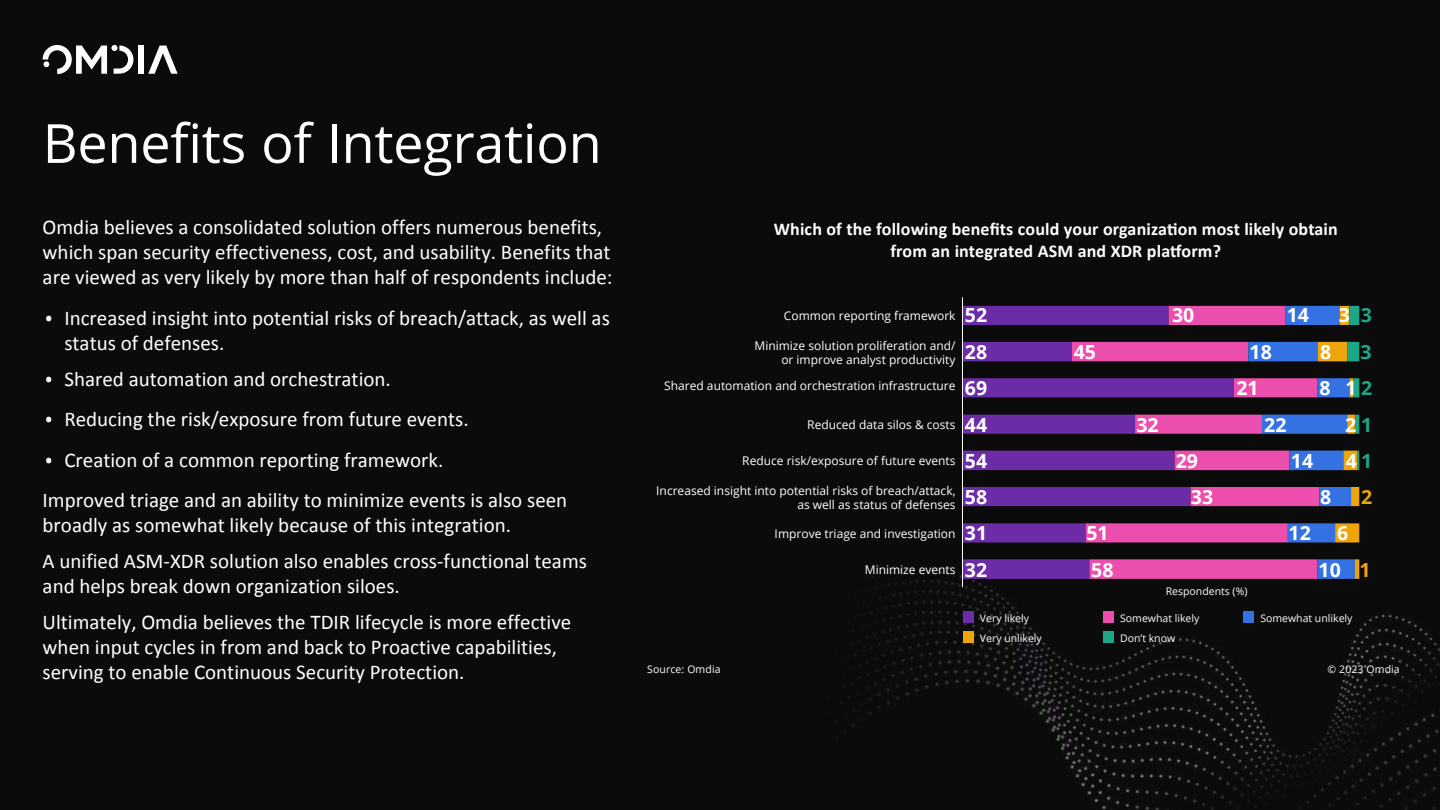
<style>
.page{position:relative;width:1440px;height:810px;background:#0b0b0b}
.page>*{position:absolute;margin:0;border:0;box-sizing:border-box;transform-origin:0 0}
.t1{font:54px "Open Sans";letter-spacing:-.005em;color:#fff}
.t2{font:21px/25.2px "Calibri";color:#fff}
.t3{font:700 19.5px/36.3px "Open Sans";color:#fff;text-align:justify}
.t4{font:700 19.5px "Open Sans";color:#eda509}
.t5{font:700 19.5px "Open Sans";color:#1da786}
.t6{font:700 18px/21.6px "Calibri";letter-spacing:.01em;color:#fff;text-align:center}
.t7{font:12px/14.4px "Open Sans";color:#fff;text-align:right}
.t8{font:10.5px/20px "Open Sans";color:#fff}
.s1{font-family:"Open Sans";font-weight:700;font-size:18px}
.s2{font-weight:700;font-size:19.5px}
.s3{color:#1da786}
.s4{color:#eda509}
</style>
<div class="page">
<svg style="left:148px;top:46px;width:30px;height:28px"></svg>
<div style="left:138px;top:46px;width:6px;height:28px;background:#fff"></div>
<svg style="left:43px;top:45px;width:90px;height:29px"></svg>
<svg style="left:963px;top:306px;width:109px;height:273px;background:#421d62"></svg>
<svg style="left:1072px;top:306px;width:176px;height:273px;background:#6b2864"></svg>
<svg style="left:1248px;top:306px;width:111px;height:273px;background:#554168"></svg>
<div style="left:963px;top:611px;width:11px;height:11px;background:#6d2ca7"></div>
<div style="left:963px;top:631px;width:11px;height:11px;background:#eda509"></div>
<div style="left:1103px;top:611px;width:11px;height:11px;background:#eb4eac"></div>
<div style="left:1103px;top:631px;width:11px;height:11px;background:#1da786"></div>
<div style="left:1243px;top:611px;width:11px;height:11px;background:#3472e4"></div>
<hr style="left:962px;top:297px;width:1px;height:290px;background:#fff">
<h1 class="t1" style="left:43px;top:106px;width:561px">Benefits of Integration</h1>
<p class="t2" style="left:43px;top:214px;width:571px">Omdia believes a consolidated solution offers numerous benefits, which span security effectiveness, cost, and usability. Benefits that are viewed as very likely by more than half of respondents include:</p>
<p class="t2" style="left:64px;top:305px;width:547px;text-indent:-19px"><span class="s1">•</span> Increased insight into potential risks of breach/attack, as well as status of defenses.</p>
<p class="t2" style="left:46px;top:365px;width:347px"><span class="s1">•</span> Shared automation and orchestration.</p>
<p class="t2" style="left:46px;top:406px;width:425px"><span class="s1">•</span> Reducing the risk/exposure from future events.</p>
<p class="t2" style="left:43px;top:439px;width:526px;line-height:40.5px"><span class="s1">•</span> Creation of a common reporting framework.<br>Improved triage and an ability to minimize events is also seen</p>
<p class="t2" style="left:43px;top:507px;width:546px;line-height:35.5px">broadly as somewhat likely because of this integration.<br>A unified ASM-XDR solution also enables cross-functional teams</p>
<p class="t2" style="left:43px;top:568px;width:530px;line-height:35.5px">and helps break down organization siloes.<br>Ultimately, Omdia believes the TDIR lifecycle is more effective</p>
<p class="t2" style="left:43px;top:634px;width:516px">when input cycles in from and back to Proactive capabilities, serving to enable Continuous Security Protection.</p>
<p class="t6" style="left:774px;top:218px;width:566px">Which of the following benefits could your organization most likely obtain from an integrated ASM and XDR platform?</p>
<p class="t7" style="left:784px;top:309px;width:205px">Common reporting framework <span class="s2">52</span></p>
<p class="t3" style="left:1172px;top:297px;width:24px">30</p>
<p class="t3" style="left:1287px;top:297px;width:24px">14</p>
<p class="t3" style="left:1339px;top:297px;width:35px">3 <span class="s3">3</span></p>
<p class="t3" style="left:965px;top:333px;width:24px">28<br>69</p>
<p class="t7" style="left:754px;top:338px;width:203px">Minimize solution proliferation and/ or improve analyst productivity</p>
<p class="t3" style="left:1074px;top:333px;width:24px">45</p>
<p class="t3" style="left:1250px;top:333px;width:24px">18</p>
<p class="t3" style="left:1320px;top:333px;width:13px">8</p>
<p class="t5" style="left:1361px;top:338px;width:13px">3</p>
<p class="t7" style="left:664px;top:378px;width:293px">Shared automation and orchestration infrastructure</p>
<p class="t3" style="left:1236px;top:369px;width:24px">21</p>
<p class="t3" style="left:1345px;top:369px;width:29px;text-indent:-26px">8 1<span class="s3">2<br></span>2<span class="s3">1<br></span>4<span class="s3">1</span></p>
<p class="t3" style="left:1136px;top:406px;width:24px">32</p>
<p class="t3" style="left:1264px;top:406px;width:24px">22</p>
<p class="t3" style="left:965px;top:406px;width:24px">44<br>54<br>58<br>31<br>32</p>
<p class="t7" style="left:807px;top:417px;width:150px">Reduced data silos &amp; costs</p>
<p class="t3" style="left:1176px;top:442px;width:24px">29</p>
<p class="t3" style="left:1291px;top:442px;width:24px">14</p>
<p class="t7" style="left:742px;top:453px;width:215px">Reduce risk/exposure of future events</p>
<p class="t7" style="left:656px;top:483px;width:301px">Increased insight into potential risks of breach/attack, as well as status of defenses</p>
<p class="t3" style="left:1191px;top:479px;width:24px">33</p>
<p class="t3" style="left:1320px;top:479px;width:13px">8</p>
<p class="t4" style="left:1361px;top:483px;width:13px">2</p>
<p class="t3" style="left:1086px;top:515px;width:24px">51</p>
<p class="t3" style="left:1289px;top:515px;width:24px">12</p>
<p class="t3" style="left:1337px;top:515px;width:13px">6</p>
<p class="t7" style="left:775px;top:526px;width:182px">Improve triage and investigation</p>
<p class="t3" style="left:1091px;top:551px;width:24px">58</p>
<p class="t3" style="left:1319px;top:551px;width:53px">10 <span class="s4">1</span></p>
<p class="t7" style="left:865px;top:562px;width:92px">Minimize events</p>
<p class="t8" style="left:980px;top:608px;width:51px">Very likely</p>
<p class="t8" style="left:980px;top:628px;width:64px">Very unlikely</p>
<p class="t8" style="left:1166px;top:581px;width:83px">Respondents (%)</p>
<p class="t8" style="left:1120px;top:608px;width:81px">Somewhat likely<br>Don’t know</p>
<p class="t8" style="left:1260px;top:608px;width:94px">Somewhat unlikely</p>
<p class="t8" style="left:647px;top:659px;width:75px">Source: Omdia</p>
<p class="t8" style="left:1328px;top:659px;width:74px">© 2023 Omdia</p>
</div>
